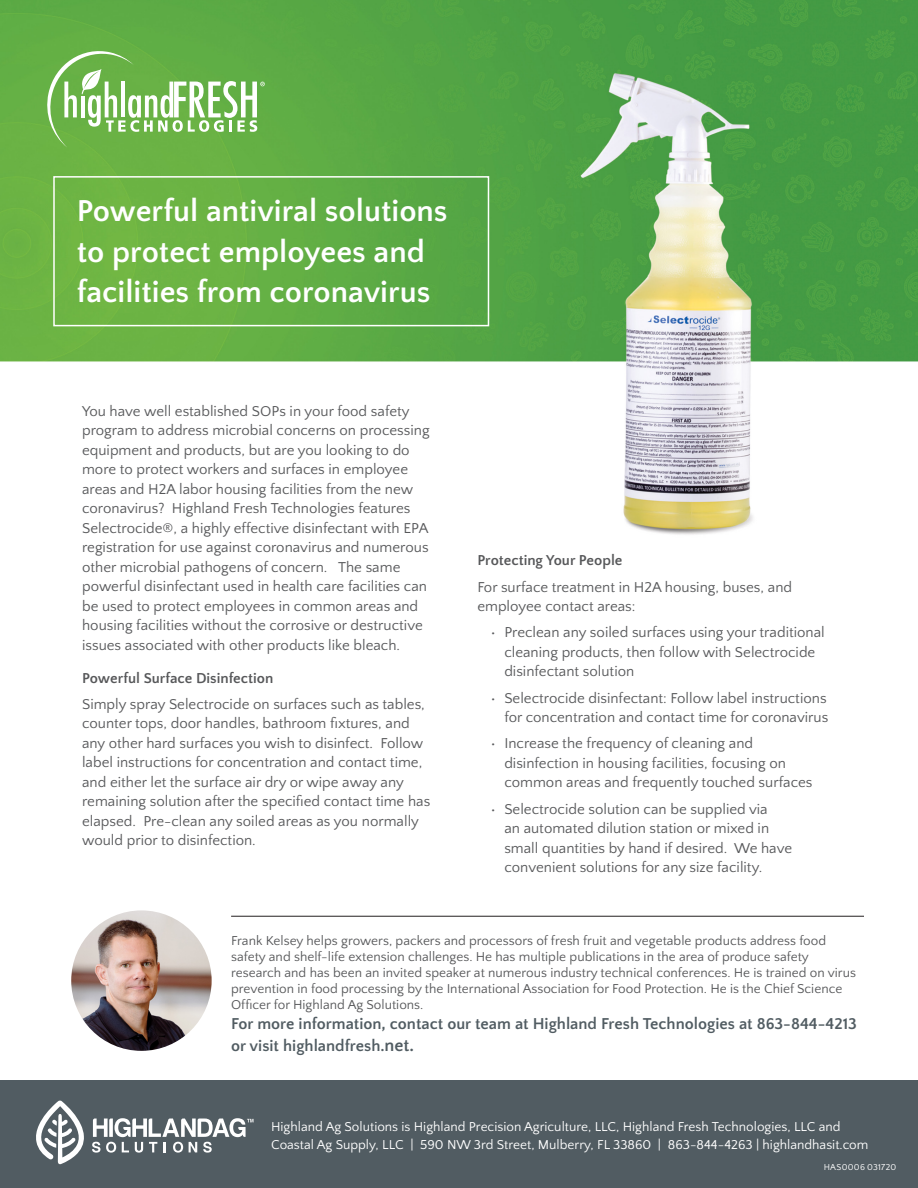
<style>
.page{position:relative;width:918px;height:1188px;background:#fff}
.page>*{position:absolute;margin:0;border:0;box-sizing:border-box;transform-origin:0 0}
.t1{font:700 31.5px/40.5px "Quattrocento Sans";color:#fff}
.t2{font:700 16.5px/21.6px "Quattrocento Sans";color:#515c62}
.t3{font:15px/19.5px "Quattrocento Sans";color:#57585a}
.t4{font:700 15px "Quattrocento Sans";color:#57585a}
.t5{font:13.5px/16.2px "Quattrocento Sans";color:#57585a}
.t6{font:13.5px/18px "Quattrocento Sans";color:#fff}
.Job_Number_Footnote{font:9px "Quattrocento Sans";letter-spacing:.03em;color:#fff}
.s1{font-size:18px}
</style>
<div class="page">
<div style="left:0;top:1081px;width:918px;height:107px;background:#515c62"></div>
<img style="left:0;top:0;width:918px;height:535px">
<div style="left:53px;top:176px;width:436px;height:150px;border:2px solid #fff"></div>
<svg style="left:47px;top:51px;width:218px;height:97px"></svg>
<svg style="left:36px;top:1101px;width:48px;height:63px"></svg>
<svg style="left:92px;top:1118px;width:161px;height:35px"></svg>
<img style="left:71px;top:910px;width:141px;height:141px;border-radius:70px">
<hr style="left:231px;top:916px;width:633px;height:1px;background:#231f20">
<p class="t1" style="left:77px;top:192px;width:372px">Powerful antiviral solutions to protect employees and facilities from coronavirus</p>
<p class="t3" style="left:82px;top:401px;width:349px">You have well established SOPs in your food safety program to address microbial concerns on processing equipment and products, but are you looking to do more to protect workers and surfaces in employee areas and H2A labor housing facilities from the new coronavirus? Highland Fresh Technologies features Selectrocide®, a highly effective disinfectant with EPA registration for use against coronavirus and numerous other microbial pathogens of concern. The same powerful disinfectant used in health care facilities can be used to protect employees in common areas and housing facilities without the corrosive or destructive issues associated with other products like bleach.</p>
<p class="t4" style="left:82px;top:670px;width:193px">Powerful Surface Disinfection</p>
<p class="t3" style="left:82px;top:695px;width:350px">Simply spray Selectrocide on surfaces such as tables, counter tops, door handles, bathroom fixtures, and any other hard surfaces you wish to disinfect. Follow label instructions for concentration and contact time, and either let the surface air dry or wipe away any remaining solution after the specified contact time has elapsed. Pre-clean any soiled areas as you normally would prior to disinfection.</p>
<p class="t4" style="left:477px;top:553px;width:147px">Protecting Your People</p>
<p class="t3" style="left:477px;top:578px;width:316px">For surface treatment in H2A housing, buses, and employee contact areas:</p>
<p class="t3" style="left:504px;top:623px;width:322px;text-indent:-14px">• Preclean any soiled surfaces using your traditional cleaning products, then follow with Selectrocide disinfectant solution</p>
<p class="t3" style="left:491px;top:689px;width:339px;text-align:right">• Selectrocide disinfectant: Follow label instructions for concentration and contact time for coronavirus</p>
<p class="t3" style="left:504px;top:734px;width:310px;text-indent:-14px">• Increase the frequency of cleaning and disinfection in housing facilities, focusing on common areas and frequently touched surfaces</p>
<p class="t3" style="left:504px;top:800px;width:289px;text-indent:-14px">• Selectrocide solution can be supplied via<br>an automated dilution station or mixed in small quantities by hand if desired. We have convenient solutions for any size facility.</p>
<p class="t5" style="left:231px;top:933px;width:626px">Frank Kelsey helps growers, packers and processors of fresh fruit and vegetable products address food safety and shelf-life extension challenges. He has multiple publications in the area of produce safety research and has been an invited speaker at numerous industry technical conferences. He is trained on virus prevention in food processing by the International Association for Food Protection. He is the Chief Science Officer for Highland Ag Solutions.</p>
<p class="t2" style="left:231px;top:1014px;width:627px">For more information, contact our team at Highland Fresh Technologies at 863-844-4213 or visit highlandfresh.<span class="s1">net.</span></p>
<p class="t6" style="left:271px;top:1118px;width:599px">Highland Ag Solutions is Highland Precision Agriculture, LLC, Highland Fresh Technologies, LLC and<br>Coastal Ag Supply, LLC | 590 NW 3rd Street, Mulberry, FL 33860 | 863-844-4263 | highlandhasit.com</p>
<p class="Job_Number_Footnote" style="left:824px;top:1162px;width:74px">HAS0006 031720</p>
</div>
